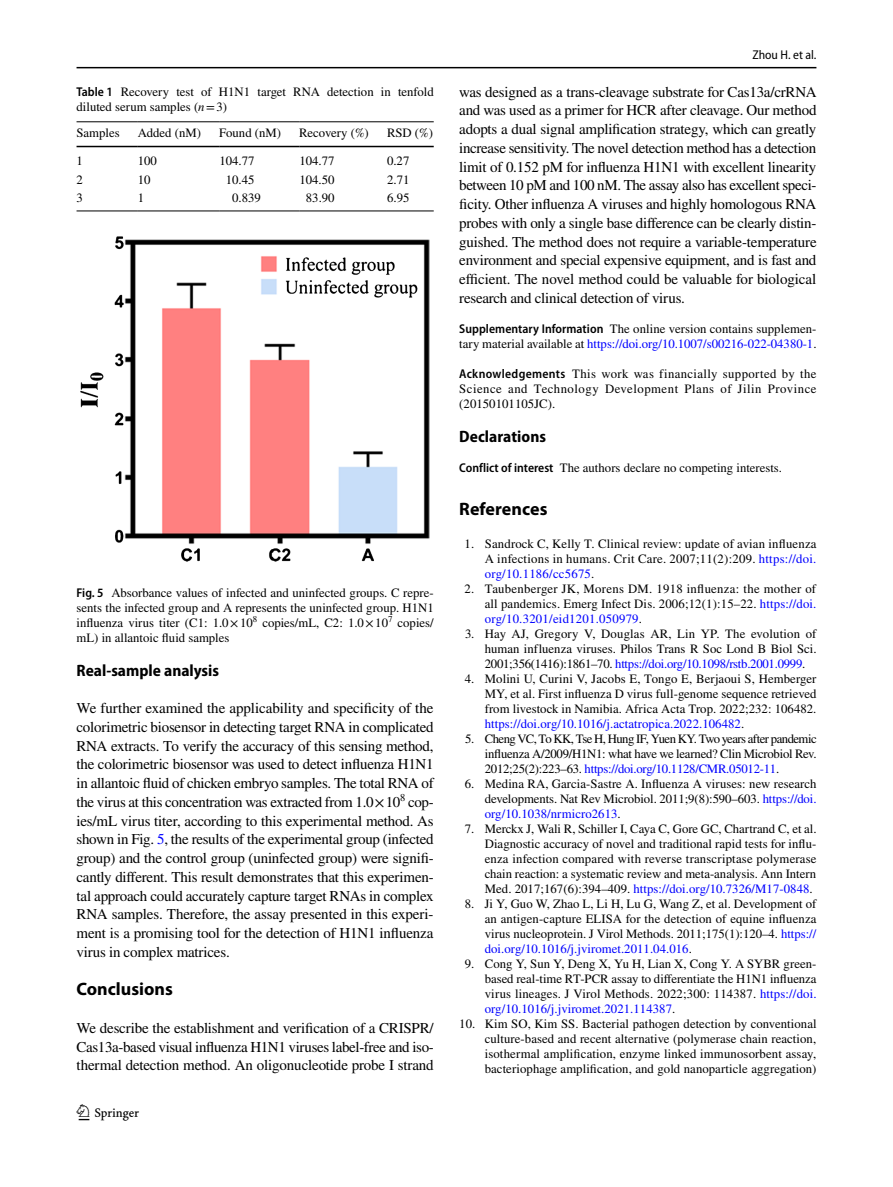
<style>
.page{position:relative;width:893px;height:1187px;background:#fff}
.page>*{position:absolute;margin:0;border:0;box-sizing:border-box;transform-origin:0 0}
.t1{font:22.5px "Springnew Regular 2";color:#000}
.t2{font:700 18px "Myriad Pro";color:#000}
.t3{font:700 semi-condensed 16.5px "Myriad Pro";color:#000}
.t4{font:15px/18.8px "STIX";letter-spacing:-.01em;color:#000;text-align:justify}
.t5{font:12.75px/15px "STIX";color:#000;text-align:justify}
.t6{font:semi-condensed 12.75px "Myriad Pro";color:#000}
.s1{font-family:"Myriad Pro";font-weight:600;font-stretch:semi-condensed}
.s2{font-style:italic}
.s3{color:#00f}
</style>
<div class="page">
<hr style="left:77px;top:67px;width:739px;height:1px;background:#000">
<hr style="left:77px;top:121px;width:61px;height:1px;background:#000">
<hr style="left:77px;top:146px;width:61px;height:1px;background:#000">
<hr style="left:138px;top:121px;width:81px;height:1px;background:#000">
<hr style="left:138px;top:146px;width:81px;height:1px;background:#000">
<hr style="left:219px;top:121px;width:80px;height:1px;background:#000">
<hr style="left:219px;top:146px;width:80px;height:1px;background:#000">
<hr style="left:299px;top:121px;width:88px;height:1px;background:#000">
<hr style="left:299px;top:146px;width:88px;height:1px;background:#000">
<hr style="left:387px;top:121px;width:47px;height:1px;background:#000">
<hr style="left:387px;top:146px;width:47px;height:1px;background:#000">
<hr style="left:77px;top:210px;width:61px;height:1px;background:#000">
<hr style="left:138px;top:210px;width:81px;height:1px;background:#000">
<hr style="left:219px;top:210px;width:80px;height:1px;background:#000">
<hr style="left:299px;top:210px;width:88px;height:1px;background:#000">
<hr style="left:387px;top:210px;width:47px;height:1px;background:#000">
<img style="left:81px;top:237px;width:348px;height:324px">
<p class="t5" style="left:77px;top:85px;width:359px"><span class="s1">Table 1</span> Recovery test of H1N1 target RNA detection in tenfold diluted serum samples (<span class="s2">n</span>=3)</p>
<p class="t5" style="left:77px;top:126px;width:45px">Samples</p>
<p class="t5" style="left:138px;top:126px;width:65px">Added (nM)</p>
<p class="t5" style="left:219px;top:126px;width:63px">Found (nM)</p>
<p class="t5" style="left:299px;top:126px;width:71px">Recovery (%)</p>
<p class="t5" style="left:387px;top:126px;width:48px">RSD (%)</p>
<p class="t5" style="left:77px;top:154px;width:8px">1</p>
<p class="t5" style="left:138px;top:154px;width:21px">100</p>
<p class="t5" style="left:219px;top:154px;width:37px">104.77</p>
<p class="t5" style="left:299px;top:154px;width:37px">104.77</p>
<p class="t5" style="left:387px;top:154px;width:24px">0.27</p>
<p class="t5" style="left:77px;top:173px;width:8px">2</p>
<p class="t5" style="left:138px;top:173px;width:14px">10</p>
<p class="t5" style="left:226px;top:173px;width:30px">10.45</p>
<p class="t5" style="left:300px;top:173px;width:37px">104.50</p>
<p class="t5" style="left:387px;top:173px;width:24px">2.71</p>
<p class="t5" style="left:77px;top:191px;width:8px">3</p>
<p class="t5" style="left:138px;top:191px;width:8px">1</p>
<p class="t5" style="left:232px;top:191px;width:30px">0.839</p>
<p class="t5" style="left:306px;top:191px;width:30px">83.90</p>
<p class="t5" style="left:387px;top:191px;width:24px">6.95</p>
<p class="t5" style="left:77px;top:585px;width:359px"><span class="s1">Fig. 5</span> Absorbance values of infected and uninfected groups. C repre&shy;sents the infected group and A represents the uninfected group. H1N1 influenza virus titer (C1: 1.0× -10<sup>8</sup> copies/mL, C2: 1.0× -10<sup>7</sup> copies/ mL) in allantoic fluid samples</p>
<p class="t3" style="left:77px;top:660px;width:144px">Real‑sample analysis</p>
<p class="t4" style="left:77px;top:699px;width:359px">We further examined the applicability and specificity of the colorimetric biosensor in detecting target RNA in complicated RNA extracts. To verify the accuracy of this sensing method, the colorimetric biosensor was used to detect influenza H1N1 in allantoic fluid of chicken embryo samples. The total RNA of the virus at this concentration was extracted from 1.0× -10<sup>8</sup> cop&shy;ies/mL virus titer, according to this experimental method. As shown in Fig. <span class="s3">5</span>, the results of the experimental group (infected group) and the control group (uninfected group) were signifi&shy;cantly different. This result demonstrates that this experimen&shy;tal approach could accurately capture target RNAs in complex RNA samples. Therefore, the assay presented in this experi&shy;ment is a promising tool for the detection of H1N1 influenza virus in complex matrices.</p>
<h2 class="t2" style="left:77px;top:977px;width:98px">Conclusions</h2>
<p class="t4" style="left:77px;top:1019px;width:359px">We describe the establishment and verification of a CRISPR/ Cas13a-based visual influenza H1N1 viruses label-free and iso&shy;thermal detection method. An oligonucleotide probe I strand</p>
<h1 class="t1" style="left:79px;top:1104px;width:62px">1 3</h1>
<p class="t6" style="left:752px;top:48px;width:66px">Zhou H. et al.</p>
<p class="t4" style="left:459px;top:83px;width:359px">was designed as a trans-cleavage substrate for Cas13a/crRNA and was used as a primer for HCR after cleavage. Our method adopts a dual signal amplification strategy, which can greatly increase sensitivity. The novel detection method has a detection limit of 0.152 pM for influenza H1N1 with excellent linearity between 10 pM and 100 nM. The assay also has excellent speci&shy;ficity. Other influenza A viruses and highly homologous RNA probes with only a single base difference can be clearly distin&shy;guished. The method does not require a variable-temperature environment and special expensive equipment, and is fast and efficient. The novel method could be valuable for biological research and clinical detection of virus.</p>
<p class="t5" style="left:459px;top:322px;width:359px"><span class="s1">Supplementary Information</span> The online version contains supplemen&shy;tary material available at <span class="s3">https://doi.org/10.1007/s00216-022-04380-1</span>.</p>
<p class="t5" style="left:459px;top:367px;width:359px"><span class="s1">Acknowledgements</span> This work was financially supported by the Science and Technology Development Plans of Jilin Province (20150101105JC).</p>
<p class="t3" style="left:459px;top:427px;width:88px">Declarations</p>
<p class="t5" style="left:459px;top:461px;width:324px"><span class="s1">Conflict of interest</span> The authors declare no competing interests.</p>
<h2 class="t2" style="left:459px;top:497px;width:90px">References</h2>
<p class="t5" style="left:485px;top:537px;width:333px;text-indent:-20px">1. Sandrock C, Kelly T. Clinical review: update of avian influenza A infections in humans. Crit Care. 2007;11(2):209. <span class="s3">https://doi. org/10.1186/cc5675</span>.</p>
<p class="t5" style="left:485px;top:582px;width:333px;text-indent:-20px">2. Taubenberger JK, Morens DM. 1918 influenza: the mother of all pandemics. Emerg Infect Dis. 2006;12(1):15–22. <span class="s3">https://doi. org/10.3201/eid1201.050979</span>.</p>
<p class="t5" style="left:485px;top:627px;width:333px;text-indent:-20px">3. Hay AJ, Gregory V, Douglas AR, Lin YP. The evolution of human influenza viruses. Philos Trans R Soc Lond B Biol Sci.<br>2001;356(1416):1861–70. <span class="s3">https://doi.org/10.1098/rstb.2001.0999</span>.</p>
<p class="t5" style="left:485px;top:672px;width:333px;text-indent:-20px">4. Molini U, Curini V, Jacobs E, Tongo E, Berjaoui S, Hemberger MY, et al. First influenza D virus full-genome sequence retrieved from livestock in Namibia. Africa Acta Trop. 2022;232: 106482. <span class="s3">https://doi.org/10.1016/j.actatropica.2022.106482</span>.</p>
<p class="t5" style="left:485px;top:732px;width:333px;text-indent:-20px">5. Cheng VC, To KK, Tse H, Hung IF, Yuen KY. Two years after pandemic influenza A/2009/H1N1: what have we learned? Clin Microbiol Rev.<br>2012;25(2):223–63. <span class="s3">https://doi.org/10.1128/CMR.05012-11</span>.</p>
<p class="t5" style="left:485px;top:777px;width:333px;text-indent:-20px">6. Medina RA, Garcia-Sastre A. Influenza A viruses: new research developments. Nat Rev Microbiol. 2011;9(8):590–603. <span class="s3">https://doi. org/10.1038/nrmicro2613</span>.</p>
<p class="t5" style="left:485px;top:822px;width:333px;text-indent:-20px">7. Merckx J, Wali R, Schiller I, Caya C, Gore GC, Chartrand C, et al.<br>Diagnostic accuracy of novel and traditional rapid tests for influ&shy;enza infection compared with reverse transcriptase polymerase chain reaction: a systematic review and meta-analysis. Ann Intern Med. 2017;167(6):394–409. <span class="s3">https://doi.org/10.7326/M17-0848</span>.</p>
<p class="t5" style="left:485px;top:897px;width:333px;text-indent:-20px">8. Ji Y, Guo W, Zhao L, Li H, Lu G, Wang Z, et al. Development of an antigen-capture ELISA for the detection of equine influenza virus nucleoprotein. J Virol Methods. 2011;175(1):120–4. <span class="s3">https:// doi.org/10.1016/j.jviromet.2011.04.016</span>.</p>
<p class="t5" style="left:485px;top:957px;width:333px;text-indent:-20px">9. Cong Y, Sun Y, Deng X, Yu H, Lian X, Cong Y. A SYBR green&shy;based real-time RT-PCR assay to differentiate the H1N1 influenza virus lineages. J Virol Methods. 2022;300: 114387. <span class="s3">https://doi. org/10.1016/j.jviromet.2021.114387</span>.</p>
<p class="t5" style="left:485px;top:1017px;width:333px;text-indent:-26px">10. Kim SO, Kim SS. Bacterial pathogen detection by conventional culture-based and recent alternative (polymerase chain reaction, isothermal amplification, enzyme linked immunosorbent assay, bacteriophage amplification, and gold nanoparticle aggregation)</p>
</div>
